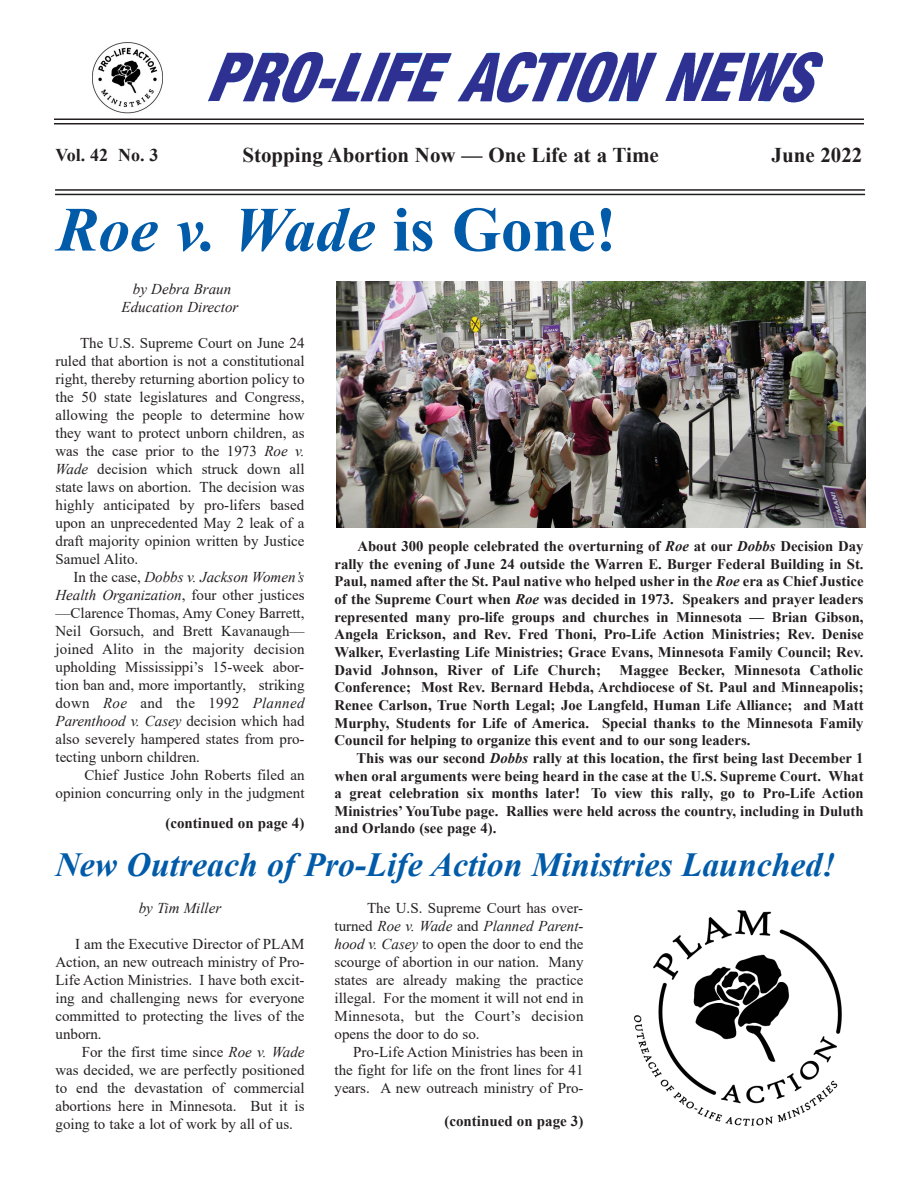
<style>
.page{position:relative;width:918px;height:1188px;background:#fff}
.page>*{position:absolute;margin:0;border:0;box-sizing:border-box;transform-origin:0 0}
.t1{font:italic 700 63px "Times New Roman";color:#015ba9}
.t2{font:italic 700 33.75px "Times New Roman";color:#015ba9}
.t3{font:700 21px "Times New Roman";color:#231f20}
.t4{font:700 18px "Times New Roman";color:#231f20}
.t5{font:15px/18px "Times New Roman";color:#231f20;text-align:justify}
.t6{font:italic 15px/18px "Times New Roman";color:#231f20;text-align:center}
.t7{font:700 15px "Times New Roman";color:#231f20}
.t8{font:700 14.7px/17.7px "Times New Roman";color:#231f20;text-align:justify}
.s1{font-style:normal}
.s2{font-style:italic}
</style>
<div class="page">
<hr style="left:54px;top:118px;width:810px;height:2px;background:#231f20">
<hr style="left:54px;top:123px;width:810px;height:1px;background:#231f20">
<hr style="left:55px;top:189px;width:810px;height:2px;background:#231f20">
<hr style="left:55px;top:194px;width:810px;height:1px;background:#231f20">
<img style="left:208px;top:51px;width:615px;height:52px">
<img style="left:92px;top:42px;width:71px;height:72px">
<img style="left:336px;top:282px;width:529px;height:246px">
<img style="left:634px;top:911px;width:208px;height:214px">
<p class="t4" style="left:55px;top:149px;width:105px">Vol. 42 No. 3</p>
<h3 class="t3" style="left:242px;top:147px;width:418px">Stopping Abortion Now — One Life at a Time</h3>
<h3 class="t3" style="left:772px;top:147px;width:92px">June 2022</h3>
<h1 class="t1" style="left:57px;top:208px;width:561px">Roe v. Wade <span class="s1">is Gone!</span></h1>
<p class="t6" style="left:122px;top:281px;width:118px">by Debra Braun<br>Education Director</p>
<p class="t5" style="left:56px;top:335px;width:251px;text-indent:25px">The U.S. Supreme Court on June 24 ruled that abortion is not a constitutional right, thereby returning abortion policy to the 50 state legislatures and Congress, allowing the people to determine how they want to protect unborn children, as was the case prior to the 1973 <span class="s2">Roe v.<br>Wade</span> decision which struck down all state laws on abortion. The decision was highly anticipated by pro-lifers based upon an unprecedented May 2 leak of a draft majority opinion written by Justice Samuel Alito.</p>
<p class="t5" style="left:56px;top:569px;width:251px;text-indent:18px">In the case, <span class="s2">Dobbs v. Jackson Women’s Health Organization</span>, four other justices —Clarence Thomas, Amy Coney Barrett, Neil Gorsuch, and Brett Kavanaugh— joined Alito in the majority decision upholding Mississippi’s 15-week abor&shy;tion ban and, more importantly, striking down <span class="s2">Roe</span> and the 1992 <span class="s2">Planned Parenthood v. Casey</span> decision which had also severely hampered states from pro&shy;tecting unborn children.</p>
<p class="t5" style="left:56px;top:767px;width:251px;text-align:right">Chief Justice John Roberts filed an opinion concurring only in the judgment</p>
<p class="t8" style="left:334px;top:539px;width:531px;text-indent:23px">About 300 people celebrated the overturning of <span class="s2">Roe</span> at our <span class="s2">Dobbs</span> Decision Day rally the evening of June 24 outside the Warren E. Burger Federal Building in St.<br>Paul, named after the St. Paul native who helped usher in the <span class="s2">Roe</span> era as Chief Justice of the Supreme Court when <span class="s2">Roe</span> was decided in 1973. Speakers and prayer leaders represented many pro-life groups and churches in Minnesota — Brian Gibson, Angela Erickson, and Rev. Fred Thoni, Pro-Life Action Ministries; Rev. Denise Walker, Everlasting Life Ministries; Grace Evans, Minnesota Family Council; Rev.<br>David Johnson, River of Life Church;</p>
<p class="t8" style="left:334px;top:662px;width:531px;text-indent:285px">Maggee Becker, Minnesota Catholic Conference; Most Rev. Bernard Hebda, Archdiocese of St. Paul and Minneapolis; Renee Carlson, True North Legal; Joe Langfeld, Human Life Alliance; and Matt Murphy, Students for Life of America. Special thanks to the Minnesota Family Council for helping to organize this event and to our song leaders.</p>
<p class="t8" style="left:334px;top:751px;width:531px;text-indent:22px">This was our second <span class="s2">Dobbs</span> rally at this location, the first being last December 1 when oral arguments were being heard in the case at the U.S. Supreme Court. What a great celebration six months later! To view this rally, go to Pro-Life Action Ministries’ YouTube page. Rallies were held across the country, including in Duluth and Orlando (see page 4).</p>
<p class="t7" style="left:165px;top:818px;width:141px">(continued on page 4)</p>
<h2 class="t2" style="left:56px;top:853px;width:782px">New Outreach of Pro-Life Action Ministries Launched!</h2>
<p class="t6" style="left:139px;top:900px;width:84px">by Tim Miller</p>
<p class="t5" style="left:56px;top:936px;width:251px;text-indent:20px">I am the Executive Director of PLAM Action, an new outreach ministry of Pro-Life Action Ministries. I have both excit&shy;ing and challenging news for everyone committed to protecting the lives of the unborn.</p>
<p class="t5" style="left:56px;top:1044px;width:251px;text-indent:26px">For the first time since <span class="s2">Roe v. Wade </span>was decided, we are perfectly positioned to end the devastation of commercial abortions here in Minnesota. But it is going to take a lot of work by all of us.</p>
<p class="t5" style="left:334px;top:900px;width:251px;text-indent:33px">The U.S. Supreme Court has over&shy;turned <span class="s2">Roe v. Wade</span> and <span class="s2">Planned Parent&shy;hood v. Casey</span> to open the door to end the scourge of abortion in our nation. Many states are already making the practice illegal. For the moment it will not end in Minnesota, but the Court’s decision opens the door to do so.</p>
<p class="t5" style="left:334px;top:1044px;width:251px;text-indent:19px">Pro-Life Action Ministries has been in the fight for life on the front lines for 41 years. A new outreach ministry of Pro-</p>
<p class="t7" style="left:444px;top:1115px;width:141px">(continued on page 3)</p>
</div>
